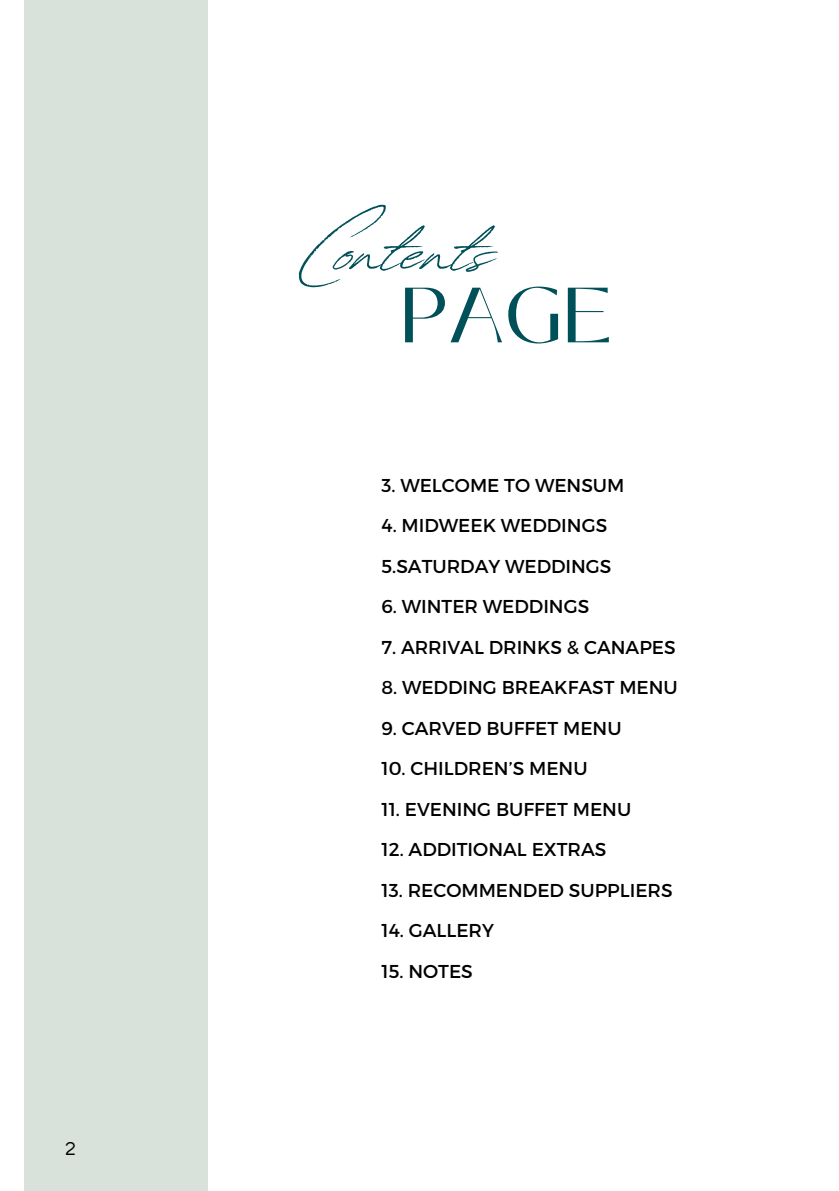
<style>
.page{position:relative;width:839px;height:1191px;background:#fff}
.page>*{position:absolute;margin:0;border:0;box-sizing:border-box;transform-origin:0 0}
.t1{font:103px "Revive 80 Signature";color:#005059}
.t2{font:77.8px "Black Mango";color:#005059}
.t3{font:19.4px "Questrial";color:#000001}
.t4{font:18.6px "Montserrat";color:#000}
</style>
<div class="page">
<div style="left:25px;top:0;width:183px;height:1191px;background:#d9e1db"></div>
<p class="t3" style="left:65px;top:1139px;width:12px">2</p>
<p class="t1" style="left:301px;top:173px;width:193px">Contents</p>
<p class="t2" style="left:400px;top:257px;width:215px">PAGE</p>
<p class="t4" style="left:381px;top:473px;width:244px">3. WELCOME TO WENSUM</p>
<p class="t4" style="left:381px;top:514px;width:227px">4. MIDWEEK WEDDINGS</p>
<p class="t4" style="left:381px;top:554px;width:231px">5.SATURDAY WEDDINGS</p>
<p class="t4" style="left:381px;top:595px;width:209px">6. WINTER WEDDINGS</p>
<p class="t4" style="left:381px;top:635px;width:296px">7. ARRIVAL DRINKS &amp; CANAPES</p>
<p class="t4" style="left:381px;top:676px;width:298px">8. WEDDING BREAKFAST MENU</p>
<p class="t4" style="left:381px;top:716px;width:241px">9. CARVED BUFFET MENU</p>
<p class="t4" style="left:381px;top:757px;width:208px">10. CHILDREN’S MENU</p>
<p class="t4" style="left:381px;top:797px;width:251px">11. EVENING BUFFET MENU</p>
<p class="t4" style="left:381px;top:838px;width:226px">12. ADDITIONAL EXTRAS</p>
<p class="t4" style="left:381px;top:878px;width:293px">13. RECOMMENDED SUPPLIERS</p>
<p class="t4" style="left:381px;top:919px;width:114px">14. GALLERY</p>
<p class="t4" style="left:381px;top:959px;width:93px">15. NOTES</p>
</div>
